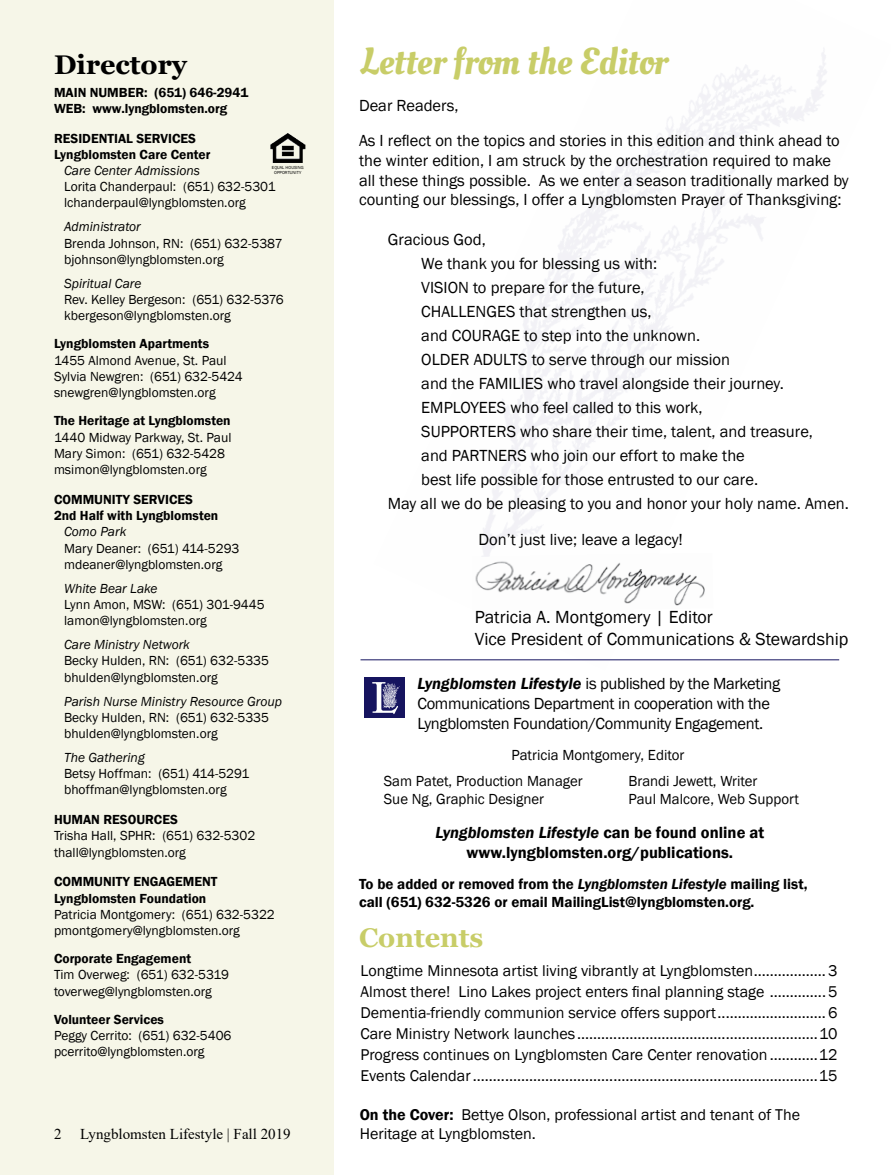
<style>
.page{position:relative;width:891px;height:1175px;background:#fff}
.page>*{position:absolute;margin:0;border:0;box-sizing:border-box;transform-origin:0 0}
.t1{font:37.5px "Oleo Script";color:#c8cd68}
.t2{font:700 27px "Georgia";color:#000}
.t3{font:700 27px "Georgia";color:#c8cd68}
.t4{font:18px/21.8px "Franklin Gothic";color:#000}
.t5{font:16.5px/19.8px "Franklin Gothic";color:#000}
.t6{font:16.5px/19.8px "Franklin Gothic";letter-spacing:-.02em;color:#000}
.t7{font:600 16.5px/19.5px "Franklin Gothic";color:#000;text-align:center}
.t8{font:16.05px/21px "Franklin Gothic";color:#000;text-align:justify}
.t9{font:15px/25.3px "Franklin Gothic";color:#000}
.t10{font:600 15px/18px "Franklin Gothic";color:#000}
.t11{font:15px "Times New Roman";color:#000}
.t12{font:13.5px/16.2px "Franklin Gothic";color:#000}
.t13{font:600 13.5px/16.2px "Franklin Gothic";color:#000}
.t14{font:italic 13.5px "Franklin Gothic";color:#000}
.t15{font:4.5px/4.5px "Franklin Gothic";color:#000;text-align:center}
.s1{font-weight:600;font-style:italic}
.s2{font-style:italic}
.s3{font-weight:600}
</style>
<div class="page">
<div style="left:0;top:0;width:334px;height:1174px;background:#f6f6e8"></div>
<img style="left:270px;top:133px;width:35px;height:30px">
<img style="left:475px;top:553px;width:230px;height:53px">
<div style="left:365px;top:677px;width:40px;height:41px;background:#16145f"></div>
<svg style="left:372px;top:682px;width:28px;height:32px"></svg>
<hr style="left:361px;top:659px;width:478px;height:1px;background:#16145f">
<h2 class="t2" style="left:54px;top:48px;width:135px">Directory</h2>
<p class="t13" style="left:54px;top:84px;width:196px">MAIN NUMBER: (651) 646-2941<br>WEB: www.lyngblomsten.org</p>
<p class="t13" style="left:54px;top:130px;width:158px">RESIDENTIAL SERVICES<br>Lyngblomsten Care Center</p>
<p class="t14" style="left:64px;top:162px;width:138px">Care Center Admissions</p>
<p class="t12" style="left:64px;top:179px;width:213px">Lorita Chanderpaul: (651) 632-5301 lchanderpaul@lyngblomsten.org</p>
<p class="t14" style="left:64px;top:218px;width:78px">Administrator</p>
<p class="t12" style="left:64px;top:235px;width:220px">Brenda Johnson, RN: (651) 632-5387 bjohnson@lyngblomsten.org</p>
<p class="t14" style="left:64px;top:275px;width:79px">Spiritual Care</p>
<p class="t12" style="left:64px;top:292px;width:221px">Rev. Kelley Bergeson: (651) 632-5376 kbergeson@lyngblomsten.org</p>
<p class="t13" style="left:54px;top:336px;width:157px">Lyngblomsten Apartments</p>
<p class="t12" style="left:54px;top:352px;width:190px">1455 Almond Avenue, St. Paul<br>Sylvia Newgren: (651) 632-5424 snewgren@lyngblomsten.org</p>
<p class="t13" style="left:54px;top:413px;width:178px">The Heritage at Lyngblomsten</p>
<p class="t12" style="left:54px;top:429px;width:179px">1440 Midway Parkway, St. Paul<br>Mary Simon: (651) 632-5428 msimon@lyngblomsten.org</p>
<p class="t13" style="left:54px;top:491px;width:166px">COMMUNITY SERVICES<br>2nd Half with Lyngblomsten</p>
<p class="t14" style="left:64px;top:523px;width:64px">Como Park</p>
<p class="t12" style="left:64px;top:540px;width:177px">Mary Deaner: (651) 414-5293 mdeaner@lyngblomsten.org</p>
<p class="t14" style="left:64px;top:580px;width:95px">White Bear Lake</p>
<p class="t12" style="left:64px;top:596px;width:202px">Lynn Amon, MSW: (651) 301-9445 lamon@lyngblomsten.org</p>
<p class="t14" style="left:64px;top:636px;width:127px">Care Ministry Network</p>
<p class="t12" style="left:64px;top:653px;width:206px">Becky Hulden, RN: (651) 632-5335 bhulden@lyngblomsten.org</p>
<p class="t14" style="left:64px;top:692px;width:219px">Parish Nurse Ministry Resource Group</p>
<p class="t12" style="left:64px;top:709px;width:206px">Becky Hulden, RN: (651) 632-5335 bhulden@lyngblomsten.org</p>
<p class="t14" style="left:64px;top:749px;width:82px">The Gathering</p>
<p class="t12" style="left:64px;top:766px;width:187px">Betsy Hoffman: (651) 414-5291 bhoffman@lyngblomsten.org</p>
<p class="t13" style="left:54px;top:811px;width:125px">HUMAN RESOURCES</p>
<p class="t12" style="left:54px;top:828px;width:203px">Trisha Hall, SPHR: (651) 632-5302 thall@lyngblomsten.org</p>
<p class="t13" style="left:54px;top:873px;width:165px">COMMUNITY ENGAGEMENT<br>Lyngblomsten Foundation</p>
<p class="t12" style="left:54px;top:906px;width:222px">Patricia Montgomery: (651) 632-5322 pmontgomery@lyngblomsten.org</p>
<p class="t13" style="left:54px;top:950px;width:139px">Corporate Engagement</p>
<p class="t12" style="left:54px;top:967px;width:176px">Tim Overweg: (651) 632-5319 toverweg@lyngblomsten.org</p>
<p class="t13" style="left:54px;top:1011px;width:112px">Volunteer Services</p>
<p class="t12" style="left:54px;top:1027px;width:179px">Peggy Cerrito: (651) 632-5406 pcerrito@lyngblomsten.org</p>
<p class="t15" style="left:272px;top:166px;width:33px">EQUAL HOUSING<br>OPPORTUNITY</p>
<p class="t11" style="left:54px;top:1123px;width:9px">2</p>
<p class="t11" style="left:80px;top:1123px;width:212px">Lyngblomsten Lifestyle | Fall 2019</p>
<h1 class="t1" style="left:361px;top:39px;width:309px">Letter from the Editor</h1>
<p class="t5" style="left:359px;top:89px;width:482px;line-height:34.8px">Dear Readers,<br>As I reflect on the topics and stories in this edition and think ahead to</p>
<p class="t5" style="left:359px;top:151px;width:491px">the winter edition, I am struck by the orchestration required to make all these things possible. As we enter a season traditionally marked by counting our blessings, I offer a Lyngblomsten Prayer of Thanksgiving:</p>
<p class="t5" style="left:388px;top:230px;width:99px">Gracious God,</p>
<p class="t5" style="left:421px;top:254px;width:237px">We thank you for blessing us with:</p>
<p class="t5" style="left:421px;top:278px;width:225px">VISION to prepare for the future,</p>
<p class="t5" style="left:421px;top:302px;width:232px">CHALLENGES that strengthen us,</p>
<p class="t5" style="left:421px;top:326px;width:280px">and COURAGE to step into the unknown.</p>
<p class="t5" style="left:421px;top:350px;width:310px">OLDER ADULTS to serve through our mission</p>
<p class="t5" style="left:421px;top:374px;width:364px">and the FAMILIES who travel alongside their journey.</p>
<p class="t5" style="left:421px;top:398px;width:283px">EMPLOYEES who feel called to this work,</p>
<p class="t5" style="left:421px;top:422px;width:393px">SUPPORTERS who share their time, talent, and treasure,</p>
<p class="t5" style="left:421px;top:446px;width:325px">and PARTNERS who join our effort to make the</p>
<p class="t5" style="left:421px;top:470px;width:338px">best life possible for those entrusted to our care.</p>
<p class="t5" style="left:388px;top:494px;width:463px">May all we do be pleasing to you and honor your holy name. Amen.</p>
<p class="t5" style="left:479px;top:530px;width:206px">Don’t just live; leave a legacy!</p>
<h3 class="t4" style="left:475px;top:606px;width:375px">Patricia A. Montgomery | Editor<br>Vice President of Communications &amp; Stewardship</h3>
<p class="t6" style="left:417px;top:674px;width:364px"><span class="s1">Lyngblomsten Lifestyle</span> is published by the Marketing<br>Communications Department in cooperation with the<br>Lyngblomsten Foundation/Community Engagement.</p>
<p class="t9" style="left:384px;top:743px;width:302px;text-indent:128px">Patricia Montgomery, Editor<br>Sam Patet, Production Manager</p>
<p class="t9" style="left:384px;top:786px;width:162px">Sue Ng, Graphic Designer</p>
<p class="t9" style="left:629px;top:772px;width:172px;line-height:18px">Brandi Jewett, Writer<br>Paul Malcore, Web Support</p>
<p class="t7" style="left:435px;top:823px;width:331px"><span class="s2">Lyngblomsten Lifestyle</span> can be found online at www.lyngblomsten.org/publications.</p>
<p class="t10" style="left:359px;top:875px;width:450px">To be added or removed from the <span class="s2">Lyngblomsten Lifestyle</span> mailing list, call (651) 632-5326 or email MailingList@lyngblomsten.org.</p>
<h2 class="t3" style="left:359px;top:920px;width:126px">Contents</h2>
<p class="t8" style="left:361px;top:960px;width:478px">Longtime Minnesota artist living vibrantly at Lyngblomsten..................3<br>Almost there! Lino Lakes project enters final planning stage ..............5<br>Dementia-friendly communion service offers support...........................6<br>Care Ministry Network launches ............................................................10<br>Progress continues on Lyngblomsten Care Center renovation............12<br>Events Calendar......................................................................................15</p>
<p class="t8" style="left:360px;top:1105px;width:442px;line-height:19.5px"><span class="s3">On the Cover:</span> Bettye Olson, professional artist and tenant of The<br>Heritage at Lyngblomsten.</p>
</div>
